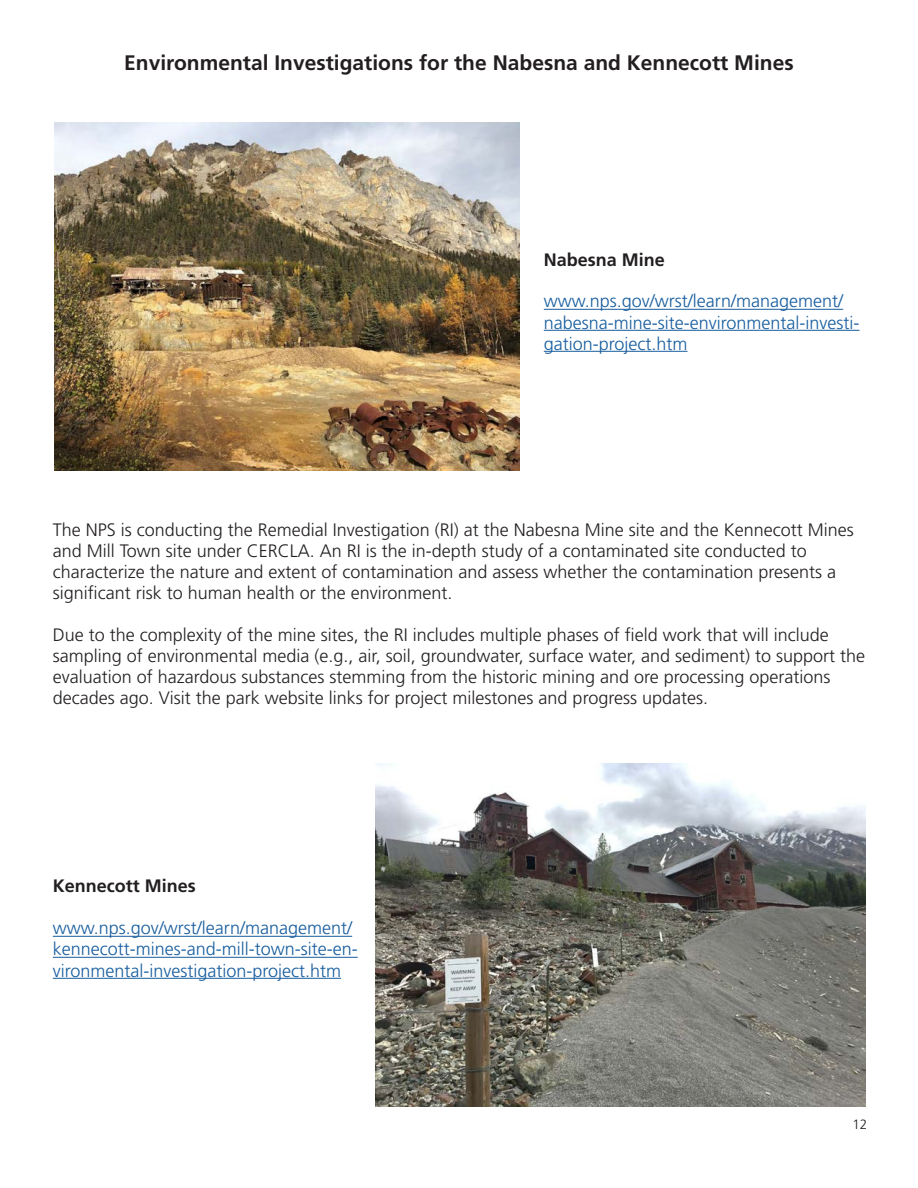
<style>
.page{position:relative;width:918px;height:1188px;background:#fff}
.page>*{position:absolute;margin:0;border:0;box-sizing:border-box;transform-origin:0 0}
.t1{font:700 21px "Frutiger LT Std";color:#231f20}
.t2{font:300 18px/21px "Frutiger LT Std";color:#231f20}
.t3{font:300 18px/21px "Frutiger LT Std";color:#175d9e}
.t4{font:700 18px "Frutiger LT Std";color:#231f20}
.t5{font:300 13.5px "Frutiger LT Std";color:#231f20}
</style>
<div class="page">
<hr style="left:544px;top:309px;width:299px;height:1px;background:#175d9e">
<hr style="left:544px;top:330px;width:315px;height:1px;background:#175d9e">
<hr style="left:544px;top:351px;width:144px;height:1px;background:#175d9e">
<hr style="left:53px;top:936px;width:299px;height:1px;background:#175d9e">
<hr style="left:53px;top:957px;width:305px;height:1px;background:#175d9e">
<hr style="left:53px;top:978px;width:288px;height:1px;background:#175d9e">
<img style="left:55px;top:122px;width:465px;height:349px">
<img style="left:375px;top:764px;width:490px;height:343px">
<h1 class="t1" style="left:124px;top:50px;width:671px">Environmental Investigations for the Nabesna and Kennecott Mines</h1>
<h2 class="t4" style="left:544px;top:249px;width:123px">Nabesna Mine</h2>
<p class="t3" style="left:544px;top:291px;width:317px">www.nps.gov/wrst/learn/management/ nabesna-mine-site-environmental-investi&shy;gation-project.htm</p>
<p class="t2" style="left:53px;top:520px;width:803px">The NPS is conducting the Remedial Investigation (RI) at the Nabesna Mine site and the Kennecott Mines and Mill Town site under CERCLA. An RI is the in-depth study of a contaminated site conducted to characterize the nature and extent of contamination and assess whether the contamination presents a signifcant risk to human health or the environment.</p>
<p class="t2" style="left:53px;top:625px;width:814px">Due to the complexity of the mine sites, the RI includes multiple phases of feld work that will include sampling of environmental media (e.g., air, soil, groundwater, surface water, and sediment) to support the evaluation of hazardous substances stemming from the historic mining and ore processing operations decades ago. Visit the park website links for project milestones and progress updates.</p>
<h3 class="t4" style="left:53px;top:876px;width:145px">Kennecott Mines</h3>
<p class="t3" style="left:53px;top:918px;width:306px">www.nps.gov/wrst/learn/management/ kennecott-mines-and-mill-town-site-en&shy;vironmental-investigation-project.htm</p>
<p class="t5" style="left:852px;top:1117px;width:17px">12</p>
</div>
